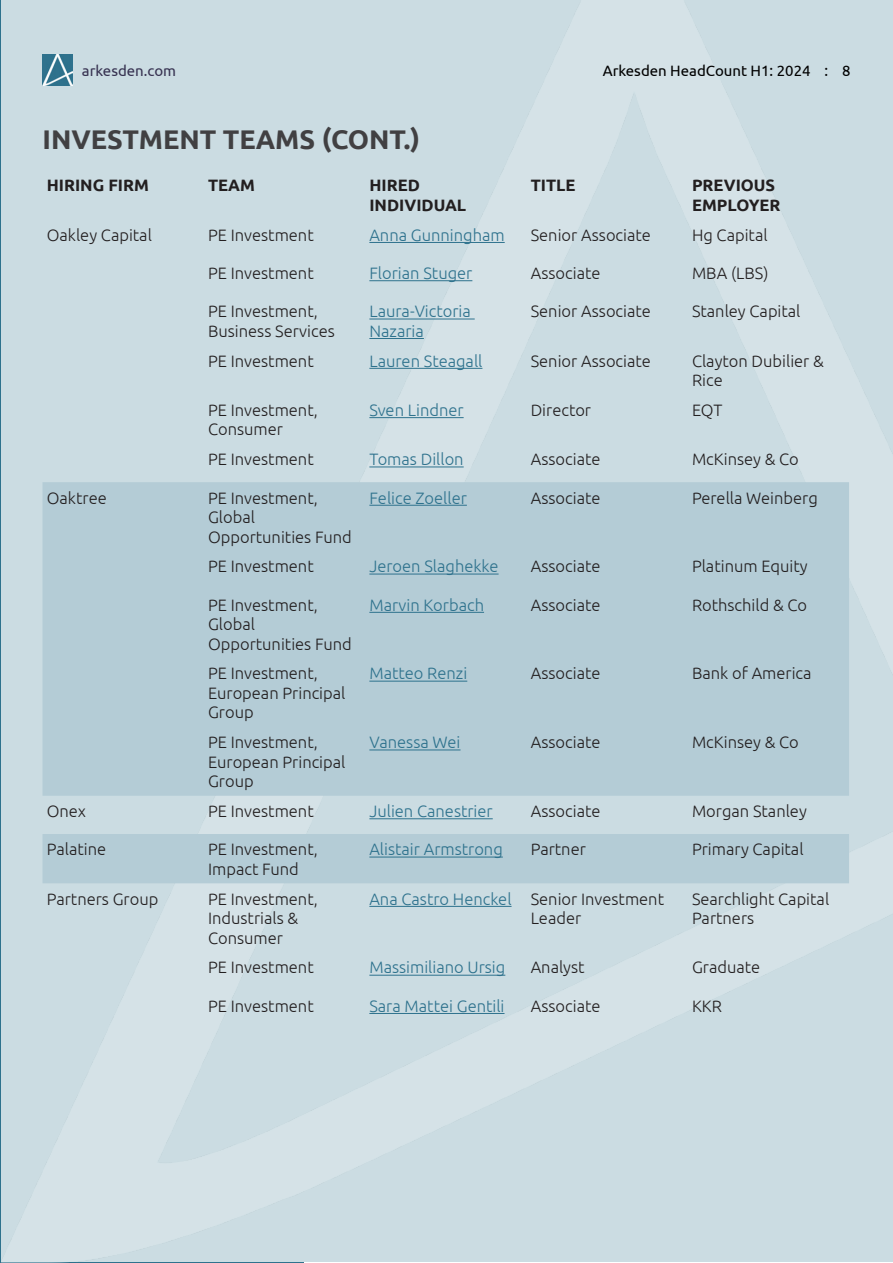
<style>
.page{position:relative;width:893px;height:1263px;background:#fff}
.page>*{position:absolute;margin:0;border:0;box-sizing:border-box;transform-origin:0 0}
.Heading_1{font:700 27px "Ubuntu";color:#414042}
.Table_body{font:300 16.5px/19.5px "Ubuntu";color:#231f20}
.Table_body-2{font:300 16.5px/19.5px "Ubuntu";color:#2e728d}
.t1{font:700 16.5px/19.5px "Ubuntu";color:#231f20}
.t2{font:15px "Ubuntu";color:#000}
.t3{font:15px "Ubuntu";color:#373251}
</style>
<div class="page">
<div style="left:1px;top:1px;width:891px;height:1261px;background:#cbdce2"></div>
<img style="left:43px;top:55px;width:30px;height:30px">
<svg style="left:43px;top:482px;width:806px;height:401px;background:#b6cdd7"></svg>
<hr style="left:369px;top:242px;width:136px;height:1px;background:#2e728d">
<hr style="left:369px;top:280px;width:103px;height:1px;background:#2e728d">
<hr style="left:369px;top:319px;width:106px;height:1px;background:#2e728d">
<hr style="left:369px;top:338px;width:55px;height:1px;background:#2e728d">
<hr style="left:369px;top:368px;width:113px;height:1px;background:#2e728d">
<hr style="left:369px;top:417px;width:95px;height:1px;background:#2e728d">
<hr style="left:369px;top:466px;width:95px;height:1px;background:#2e728d">
<hr style="left:369px;top:505px;width:98px;height:1px;background:#2e728d">
<hr style="left:369px;top:574px;width:130px;height:1px;background:#2e728d">
<hr style="left:369px;top:612px;width:115px;height:1px;background:#2e728d">
<hr style="left:369px;top:681px;width:98px;height:1px;background:#2e728d">
<hr style="left:369px;top:749px;width:92px;height:1px;background:#2e728d">
<hr style="left:369px;top:818px;width:124px;height:1px;background:#2e728d">
<hr style="left:369px;top:856px;width:134px;height:1px;background:#2e728d">
<hr style="left:369px;top:906px;width:143px;height:1px;background:#2e728d">
<hr style="left:369px;top:975px;width:136px;height:1px;background:#2e728d">
<hr style="left:369px;top:1013px;width:135px;height:1px;background:#2e728d">
<p class="t3" style="left:82px;top:62px;width:96px">arkesden.com</p>
<p class="t2" style="left:603px;top:62px;width:249px">Arkesden HeadCount H1: 2024 : 8</p>
<p class="Heading_1" style="left:43px;top:123px;width:379px">INVESTMENT TEAMS (CONT.)</p>
<p class="t1" style="left:47px;top:176px;width:104px">HIRING FIRM</p>
<p class="t1" style="left:208px;top:176px;width:48px">TEAM</p>
<p class="t1" style="left:369px;top:176px;width:98px">HIRED<br>INDIVIDUAL</p>
<p class="t1" style="left:531px;top:176px;width:46px">TITLE</p>
<p class="t1" style="left:692px;top:176px;width:90px">PREVIOUS<br>EMPLOYER</p>
<p class="Table_body" style="left:47px;top:225px;width:107px">Oakley Capital</p>
<p class="Table_body" style="left:208px;top:225px;width:107px">PE Investment</p>
<p class="Table_body-2" style="left:369px;top:225px;width:137px">Anna Gunningham</p>
<p class="Table_body" style="left:531px;top:225px;width:122px">Senior Associate</p>
<p class="Table_body" style="left:692px;top:225px;width:77px">Hg Capital</p>
<p class="Table_body" style="left:208px;top:263px;width:107px">PE Investment</p>
<p class="Table_body-2" style="left:369px;top:263px;width:104px">Florian Stuger</p>
<p class="Table_body" style="left:531px;top:263px;width:71px">Associate</p>
<p class="Table_body" style="left:692px;top:263px;width:78px">MBA (LBS)</p>
<p class="Table_body" style="left:208px;top:301px;width:128px">PE Investment,<br>Business Services</p>
<p class="Table_body-2" style="left:369px;top:301px;width:103px">Laura-Victoria<br>Nazaria</p>
<p class="Table_body" style="left:531px;top:301px;width:122px">Senior Associate</p>
<p class="Table_body" style="left:692px;top:301px;width:110px">Stanley Capital</p>
<p class="Table_body" style="left:208px;top:351px;width:107px">PE Investment</p>
<p class="Table_body-2" style="left:369px;top:351px;width:115px">Lauren Steagall</p>
<p class="Table_body" style="left:531px;top:351px;width:122px">Senior Associate</p>
<p class="Table_body" style="left:692px;top:351px;width:133px">Clayton Dubilier &amp;<br>Rice</p>
<p class="Table_body" style="left:208px;top:400px;width:111px">PE Investment,<br>Consumer</p>
<p class="Table_body-2" style="left:369px;top:400px;width:96px">Sven Lindner</p>
<p class="Table_body" style="left:531px;top:400px;width:62px">Director</p>
<p class="Table_body" style="left:692px;top:400px;width:32px">EQT</p>
<p class="Table_body" style="left:208px;top:449px;width:107px">PE Investment</p>
<p class="Table_body-2" style="left:369px;top:449px;width:96px">Tomas Dillon</p>
<p class="Table_body" style="left:531px;top:449px;width:71px">Associate</p>
<p class="Table_body" style="left:692px;top:449px;width:108px">McKinsey &amp; Co</p>
<p class="Table_body" style="left:47px;top:487px;width:61px">Oaktree</p>
<p class="Table_body" style="left:208px;top:487px;width:145px">PE Investment,<br>Global<br>Opportunities Fund</p>
<p class="Table_body-2" style="left:369px;top:487px;width:99px">Felice Zoeller</p>
<p class="Table_body" style="left:531px;top:487px;width:71px">Associate</p>
<p class="Table_body" style="left:692px;top:487px;width:127px">Perella Weinberg</p>
<p class="Table_body" style="left:208px;top:556px;width:107px">PE Investment</p>
<p class="Table_body-2" style="left:369px;top:556px;width:131px">Jeroen Slaghekke</p>
<p class="Table_body" style="left:531px;top:556px;width:71px">Associate</p>
<p class="Table_body" style="left:692px;top:556px;width:117px">Platinum Equity</p>
<p class="Table_body" style="left:208px;top:594px;width:145px">PE Investment,<br>Global<br>Opportunities Fund</p>
<p class="Table_body-2" style="left:369px;top:594px;width:116px">Marvin Korbach</p>
<p class="Table_body" style="left:531px;top:594px;width:71px">Associate</p>
<p class="Table_body" style="left:692px;top:594px;width:117px">Rothschild &amp; Co</p>
<p class="Table_body" style="left:208px;top:663px;width:139px">PE Investment,<br>European Principal<br>Group</p>
<p class="Table_body-2" style="left:369px;top:663px;width:99px">Matteo Renzi</p>
<p class="Table_body" style="left:531px;top:663px;width:71px">Associate</p>
<p class="Table_body" style="left:692px;top:663px;width:121px">Bank of America</p>
<p class="Table_body" style="left:208px;top:732px;width:139px">PE Investment,<br>European Principal<br>Group</p>
<p class="Table_body-2" style="left:369px;top:732px;width:93px">Vanessa Wei</p>
<p class="Table_body" style="left:531px;top:732px;width:71px">Associate</p>
<p class="Table_body" style="left:692px;top:732px;width:108px">McKinsey &amp; Co</p>
<p class="Table_body" style="left:47px;top:801px;width:41px">Onex</p>
<p class="Table_body" style="left:208px;top:801px;width:107px">PE Investment</p>
<p class="Table_body-2" style="left:369px;top:801px;width:125px">Julien Canestrier</p>
<p class="Table_body" style="left:531px;top:801px;width:71px">Associate</p>
<p class="Table_body" style="left:692px;top:801px;width:116px">Morgan Stanley</p>
<p class="Table_body" style="left:47px;top:839px;width:61px">Palatine</p>
<p class="Table_body" style="left:208px;top:839px;width:111px">PE Investment,<br>Impact Fund</p>
<p class="Table_body-2" style="left:369px;top:839px;width:135px">Alistair Armstrong</p>
<p class="Table_body" style="left:531px;top:839px;width:57px">Partner</p>
<p class="Table_body" style="left:692px;top:839px;width:113px">Primary Capital</p>
<p class="Table_body" style="left:47px;top:888px;width:113px">Partners Group</p>
<p class="Table_body" style="left:208px;top:888px;width:111px">PE Investment,<br>Industrials &amp;<br>Consumer</p>
<p class="Table_body-2" style="left:369px;top:888px;width:144px">Ana Castro Henckel</p>
<p class="Table_body" style="left:531px;top:888px;width:135px">Senior Investment<br>Leader</p>
<p class="Table_body" style="left:692px;top:888px;width:139px">Searchlight Capital<br>Partners</p>
<p class="Table_body" style="left:208px;top:957px;width:107px">PE Investment</p>
<p class="Table_body-2" style="left:369px;top:957px;width:137px">Massimiliano Ursig</p>
<p class="Table_body" style="left:531px;top:957px;width:55px">Analyst</p>
<p class="Table_body" style="left:692px;top:957px;width:70px">Graduate</p>
<p class="Table_body" style="left:208px;top:996px;width:107px">PE Investment</p>
<p class="Table_body-2" style="left:369px;top:996px;width:137px">Sara Mattei Gentili</p>
<p class="Table_body" style="left:531px;top:996px;width:71px">Associate</p>
<p class="Table_body" style="left:692px;top:996px;width:31px">KKR</p>
</div>
